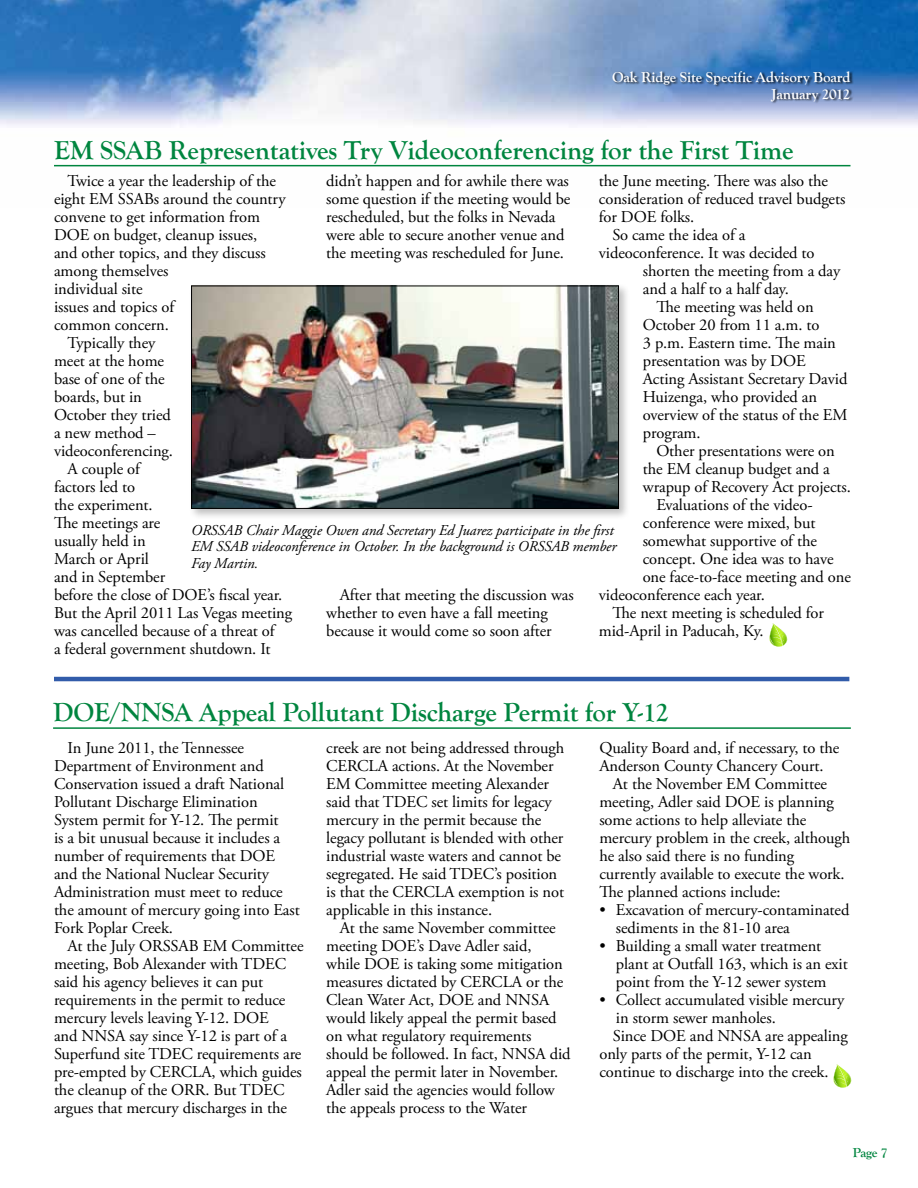
<style>
.page{position:relative;width:918px;height:1188px;background:#fff}
.page>*{position:absolute;margin:0;border:0;box-sizing:border-box;transform-origin:0 0}
.t1{font:700 27px "Goudy Old Style T";letter-spacing:-.005em;color:#00853f}
.t2{font:16.5px/18px "Adobe Garamond Pro";letter-spacing:-.005em;color:#000}
.t3{font:italic 15px/16.5px "Adobe Garamond Pro";letter-spacing:-.005em;color:#000}
.t4{font:700 15px/16.5px "Goudy Old Style T";letter-spacing:-.005em;color:#fff;text-align:right}
.t5{font:700 13.5px "Goudy Old Style T";color:#00853f}
</style>
<div class="page">
<img style="left:0;top:0;width:918px;height:167px">
<div style="left:612px;top:71px;width:242px;height:33px;background:#000;opacity:.75"></div>
<hr style="left:53px;top:727px;width:798px;height:2px;background:#00853f">
<hr style="left:54px;top:677px;width:795px;height:4px;background:#325caa">
<hr style="left:54px;top:165px;width:796px;height:1px;background:#00853f">
<svg style="left:833px;top:1064px;width:19px;height:24px"></svg>
<svg style="left:769px;top:623px;width:19px;height:24px"></svg>
<div style="left:189px;top:283px;width:442px;height:237px;background:#000;opacity:.25"></div>
<img style="left:193px;top:288px;width:424px;height:219px">
<div style="left:191px;top:286px;width:428px;height:223px;border:1px solid #000"></div>
<p class="t4" style="left:612px;top:69px;width:240px">Oak Ridge Site Specific Advisory Board<br>January 2012</p>
<h1 class="t1" style="left:54px;top:135px;width:741px">EM SSAB Representatives Try Videoconferencing for the First Time</h1>
<p class="t2" style="left:326px;top:172px;width:246px">didn’t happen and for awhile there was some question if the meeting would be rescheduled, but the folks in Nevada were able to secure another venue and the meeting was rescheduled for June.</p>
<p class="t2" style="left:67px;top:172px;width:210px">Twice a year the leadership of the</p>
<p class="t2" style="left:54px;top:190px;width:233px">eight EM SSABs around the country</p>
<p class="t2" style="left:54px;top:208px;width:208px">convene to get information from</p>
<p class="t2" style="left:54px;top:226px;width:205px">DOE on budget, cleanup issues,</p>
<p class="t2" style="left:54px;top:244px;width:213px">and other topics, and they discuss</p>
<p class="t2" style="left:54px;top:262px;width:116px">among themselves</p>
<p class="t2" style="left:54px;top:280px;width:90px">individual site</p>
<p class="t2" style="left:54px;top:298px;width:122px">issues and topics of</p>
<p class="t2" style="left:54px;top:316px;width:116px">common concern.</p>
<p class="t2" style="left:67px;top:334px;width:89px">Typically they</p>
<p class="t2" style="left:54px;top:352px;width:112px">meet at the home</p>
<p class="t2" style="left:54px;top:370px;width:112px">base of one of the</p>
<p class="t2" style="left:54px;top:388px;width:89px">boards, but in</p>
<p class="t2" style="left:54px;top:406px;width:118px">October they tried</p>
<p class="t2" style="left:54px;top:424px;width:103px">a new method –</p>
<p class="t2" style="left:54px;top:442px;width:121px">videoconferencing.</p>
<p class="t2" style="left:67px;top:460px;width:74px">A couple of</p>
<p class="t2" style="left:54px;top:478px;width:83px">factors led to</p>
<p class="t2" style="left:54px;top:496px;width:100px">the experiment.</p>
<p class="t2" style="left:54px;top:514px;width:108px">The meetings are</p>
<p class="t2" style="left:54px;top:532px;width:93px">usually held in</p>
<p class="t2" style="left:54px;top:550px;width:96px">March or April</p>
<p class="t2" style="left:54px;top:568px;width:113px">and in September</p>
<p class="t2" style="left:54px;top:586px;width:230px">before the close of DOE’s fiscal year.</p>
<p class="t2" style="left:54px;top:604px;width:240px">But the April 2011 Las Vegas meeting</p>
<p class="t2" style="left:54px;top:622px;width:222px">was cancelled because of a threat of</p>
<p class="t2" style="left:54px;top:640px;width:218px">a federal government shutdown. It</p>
<p class="t2" style="left:599px;top:172px;width:231px">the June meeting. There was also the</p>
<p class="t2" style="left:599px;top:190px;width:248px">consideration of reduced travel budgets</p>
<p class="t2" style="left:599px;top:208px;width:97px">for DOE folks.</p>
<p class="t2" style="left:612px;top:226px;width:135px">So came the idea of a</p>
<p class="t2" style="left:599px;top:244px;width:217px">videoconference. It was decided to</p>
<p class="t2" style="left:643px;top:262px;width:199px">shorten the meeting from a day</p>
<p class="t2" style="left:643px;top:280px;width:147px">and a half to a half day.</p>
<p class="t2" style="left:656px;top:298px;width:159px">The meeting was held on</p>
<p class="t2" style="left:643px;top:316px;width:178px">October 20 from 11 a.m. to</p>
<p class="t2" style="left:643px;top:334px;width:194px">3 p.m. Eastern time. The main</p>
<p class="t2" style="left:643px;top:352px;width:164px">presentation was by DOE</p>
<p class="t2" style="left:643px;top:370px;width:206px">Acting Assistant Secretary David</p>
<p class="t2" style="left:643px;top:388px;width:176px">Huizenga, who provided an</p>
<p class="t2" style="left:643px;top:406px;width:206px">overview of the status of the EM</p>
<p class="t2" style="left:643px;top:424px;width:59px">program.</p>
<p class="t2" style="left:656px;top:442px;width:180px">Other presentations were on</p>
<p class="t2" style="left:643px;top:460px;width:189px">the EM cleanup budget and a</p>
<p class="t2" style="left:643px;top:478px;width:209px">wrapup of Recovery Act projects.</p>
<p class="t2" style="left:656px;top:496px;width:158px">Evaluations of the video-</p>
<p class="t2" style="left:643px;top:514px;width:174px">conference were mixed, but</p>
<p class="t2" style="left:643px;top:532px;width:176px">somewhat supportive of the</p>
<p class="t2" style="left:643px;top:550px;width:193px">concept. One idea was to have</p>
<p class="t2" style="left:643px;top:568px;width:210px">one face-to-face meeting and one</p>
<p class="t2" style="left:599px;top:586px;width:167px">videoconference each year.</p>
<p class="t2" style="left:612px;top:604px;width:213px">The next meeting is scheduled for</p>
<p class="t2" style="left:599px;top:622px;width:166px">mid-April in Paducah, Ky.</p>
<p class="t3" style="left:191px;top:522px;width:427px">ORSSAB Chair Maggie Owen and Secretary Ed Juarez participate in the first<br>EM SSAB videoconference in October. In the background is ORSSAB member<br>Fay Martin.</p>
<p class="t2" style="left:326px;top:586px;width:249px;text-indent:13px">After that meeting the discussion was whether to even have a fall meeting because it would come so soon after</p>
<h1 class="t1" style="left:53px;top:697px;width:617px">DOE/NNSA Appeal Pollutant Discharge Permit for Y-12</h1>
<p class="t2" style="left:54px;top:739px;width:247px;text-indent:13px">In June 2011, the Tennessee<br>Department of Environment and<br>Conservation issued a draft National<br>Pollutant Discharge Elimination<br>System permit for Y-12. The permit<br>is a bit unusual because it includes a number of requirements that DOE and the National Nuclear Security<br>Administration must meet to reduce the amount of mercury going into East<br>Fork Poplar Creek.</p>
<p class="t2" style="left:54px;top:937px;width:251px;text-indent:13px">At the July ORSSAB EM Committee meeting, Bob Alexander with TDEC said his agency believes it can put requirements in the permit to reduce mercury levels leaving Y-12. DOE<br>and NNSA say since Y-12 is part of a Superfund site TDEC requirements are pre-empted by CERCLA, which guides the cleanup of the ORR. But TDEC argues that mercury discharges in the</p>
<p class="t2" style="left:326px;top:739px;width:240px">creek are not being addressed through CERCLA actions. At the November EM Committee meeting Alexander said that TDEC set limits for legacy mercury in the permit because the legacy pollutant is blended with other industrial waste waters and cannot be segregated. He said TDEC’s position is that the CERCLA exemption is not applicable in this instance.</p>
<p class="t2" style="left:326px;top:919px;width:246px;text-indent:13px">At the same November committee meeting DOE’s Dave Adler said,<br>while DOE is taking some mitigation measures dictated by CERCLA or the Clean Water Act, DOE and NNSA would likely appeal the permit based on what regulatory requirements should be followed. In fact, NNSA did appeal the permit later in November.<br>Adler said the agencies would follow the appeals process to the Water</p>
<p class="t2" style="left:599px;top:739px;width:242px">Quality Board and, if necessary, to the</p>
<p class="t2" style="left:599px;top:757px;width:226px">Anderson County Chancery Court.</p>
<p class="t2" style="left:613px;top:775px;width:216px">At the November EM Committee</p>
<p class="t2" style="left:599px;top:793px;width:236px">meeting, Adler said DOE is planning</p>
<p class="t2" style="left:599px;top:811px;width:208px">some actions to help alleviate the</p>
<p class="t2" style="left:599px;top:829px;width:252px">mercury problem in the creek, although</p>
<p class="t2" style="left:599px;top:847px;width:196px">he also said there is no funding</p>
<p class="t2" style="left:599px;top:865px;width:247px">currently available to execute the work.</p>
<p class="t2" style="left:599px;top:883px;width:183px">The planned actions include:</p>
<p class="t2" style="left:616px;top:901px;width:235px;text-indent:-16px">• Excavation of mercury-contaminated sediments in the 81-10 area</p>
<p class="t2" style="left:616px;top:937px;width:233px;text-indent:-16px">• Building a small water treatment plant at Outfall 163, which is an exit point from the Y-12 sewer system</p>
<p class="t2" style="left:599px;top:991px;width:247px">• Collect accumulated visible mercury</p>
<p class="t2" style="left:616px;top:1009px;width:161px">in storm sewer manholes.</p>
<p class="t2" style="left:613px;top:1027px;width:236px">Since DOE and NNSA are appealing</p>
<p class="t2" style="left:599px;top:1045px;width:214px">only parts of the permit, Y-12 can</p>
<p class="t2" style="left:599px;top:1063px;width:231px">continue to discharge into the creek.</p>
<p class="t5" style="left:853px;top:1145px;width:37px">Page 7</p>
</div>
